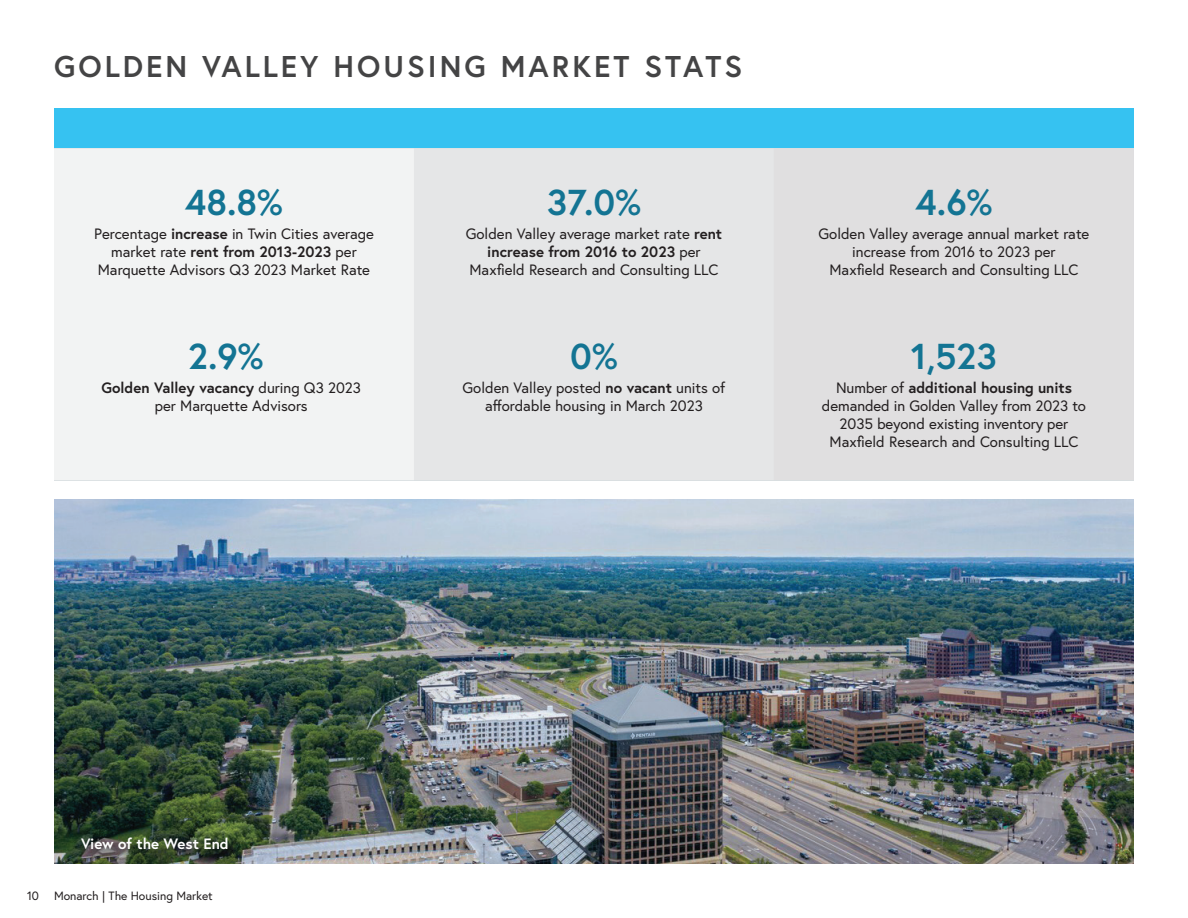
<style>
.page{position:relative;width:1188px;height:918px;background:#fff}
.page>*{position:absolute;margin:0;border:0;box-sizing:border-box;transform-origin:0 0}
.t1{font:700 36px "Europa";color:#137493}
.t2{font:700 30px "Europa";letter-spacing:.1em;color:#444445}
.t3{font:15px/18px "Europa";color:#231f20;text-align:center}
.t4{font:700 15px "Europa";color:#fff}
.t5{font:12px "Europa";color:#231f20}
.s1{font-weight:700}
</style>
<div class="page">
<div style="left:54px;top:108px;width:1080px;height:40px;background:#36c2f1"></div>
<div style="left:54px;top:148px;width:360px;height:332px;background:#f2f3f3"></div>
<div style="left:414px;top:148px;width:360px;height:332px;background:#e5e6e7"></div>
<div style="left:774px;top:148px;width:360px;height:332px;background:#e0dfe0"></div>
<img style="left:54px;top:500px;width:1080px;height:364px">
<div style="left:79px;top:835px;width:162px;height:27px;background:#231f20;opacity:.75"></div>
<h2 class="t2" style="left:54px;top:46px;width:690px">GOLDEN VALLEY HOUSING MARKET STATS</h2>
<h1 class="t1" style="left:185px;top:178px;width:99px">48.8%</h1>
<h1 class="t1" style="left:547px;top:178px;width:96px">37.0%</h1>
<h1 class="t1" style="left:916px;top:178px;width:78px">4.6%</h1>
<p class="t3" style="left:94px;top:224px;width:281px">Percentage <span class="s1">increase</span> in Twin Cities average market rate <span class="s1">rent from 2013-2023</span> per<br>Marquette Advisors Q3 2023 Market Rate</p>
<p class="t3" style="left:466px;top:224px;width:258px">Golden Valley average market rate <span class="s1">rent increase from 2016 to 2023</span> per<br>Maxfield Research and Consulting LLC</p>
<p class="t3" style="left:819px;top:224px;width:272px">Golden Valley average annual market rate increase from 2016 to 2023 per<br>Maxfield Research and Consulting LLC</p>
<h1 class="t1" style="left:188px;top:332px;width:77px">2.9%</h1>
<h1 class="t1" style="left:570px;top:332px;width:49px">0%</h1>
<h1 class="t1" style="left:911px;top:332px;width:88px">1,523</h1>
<p class="t3" style="left:101px;top:378px;width:261px"><span class="s1">Golden Valley vacancy</span> during Q3 2023 per Marquette Advisors</p>
<p class="t3" style="left:463px;top:378px;width:264px">Golden Valley posted <span class="s1">no vacant</span> units of affordable housing in March 2023</p>
<p class="t3" style="left:822px;top:378px;width:266px">Number of <span class="s1">additional housing units </span>demanded in Golden Valley from 2023 to 2035 beyond existing inventory per Maxfield Research and Consulting LLC</p>
<p class="t4" style="left:81px;top:833px;width:149px">View of the West End</p>
<p class="t5" style="left:27px;top:888px;width:13px">10</p>
<p class="t5" style="left:54px;top:888px;width:160px">Monarch | The Housing Market</p>
</div>
